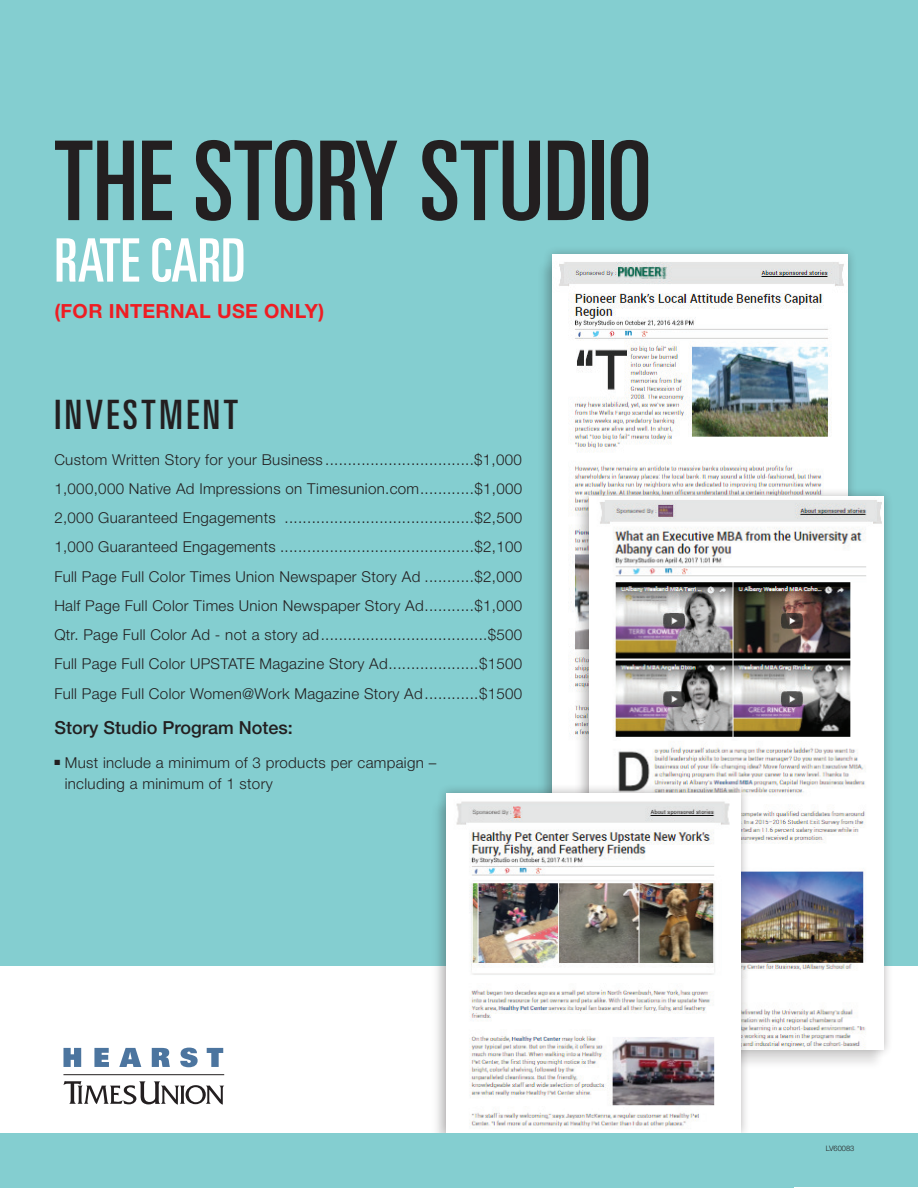
<style>
.page{position:relative;width:918px;height:1188px;background:#fff}
.page>*{position:absolute;margin:0;border:0;box-sizing:border-box;transform-origin:0 0}
.t1{font:ultra-condensed 110.1px "Univers LT Std";color:#231f20}
.t2{font:ultra-condensed 60px "Univers LT Std";color:#fff}
.t3{font:ultra-condensed 40.5px "Univers LT Std";letter-spacing:.09em;color:#231f20}
.t4{font:700 19.5px "Helvetica Neue LT Std";letter-spacing:.02em;color:#ee1d23}
.t5{font:500 18px "Helvetica Neue LT Std";color:#231f20}
.t6{font:300 15px/29.2px "Helvetica Neue LT Std";letter-spacing:.02em;color:#231f20;text-align:justify}
.t7{font:300 7.5px "Helvetica Neue LT Std";color:#231f20}
</style>
<div class="page">
<div style="left:0;top:0;width:918px;height:1186px;background:#84ced0"></div>
<div style="left:543px;top:245px;width:314px;height:571px;background:#231f20;opacity:.33"></div>
<img style="left:553px;top:255px;width:294px;height:529px">
<div style="left:0;top:966px;width:918px;height:166px;background:#fff"></div>
<svg style="left:63px;top:1048px;width:18px;height:19px"></svg>
<svg style="left:94px;top:1048px;width:15px;height:19px"></svg>
<svg style="left:119px;top:1048px;width:22px;height:19px"></svg>
<svg style="left:152px;top:1048px;width:18px;height:19px"></svg>
<svg style="left:180px;top:1048px;width:18px;height:19px"></svg>
<svg style="left:207px;top:1048px;width:16px;height:19px"></svg>
<svg style="left:63px;top:1081px;width:161px;height:24px"></svg>
<hr style="left:63px;top:1074px;width:161px;height:1px;background:#231f20">
<div style="left:579px;top:487px;width:314px;height:571px;background:#231f20;opacity:.33"></div>
<img style="left:589px;top:497px;width:295px;height:552px">
<div style="left:436px;top:784px;width:314px;height:358px;background:#231f20;opacity:.33"></div>
<img style="left:446px;top:793px;width:295px;height:339px">
<div style="left:0;top:1133px;width:793px;height:55px;background:#84ced0"></div>
<h1 class="t1" style="left:54px;top:118px;width:599px">THE STORY STUDIO</h1>
<h2 class="t2" style="left:54px;top:226px;width:193px">RATE CARD</h2>
<h3 class="t4" style="left:54px;top:299px;width:271px">(FOR INTERNAL USE ONLY)</h3>
<h3 class="t3" style="left:54px;top:391px;width:185px">INVESTMENT</h3>
<p class="t6" style="left:54px;top:444px;width:469px">Custom Written Story for your Business .................................$1,000<br>1,000,000 Native Ad Impressions on Timesunion.com............$1,000<br>2,000 Guaranteed Engagements ..........................................$2,500<br>1,000 Guaranteed Engagements ...........................................$2,100<br>Full Page Full Color Times Union Newspaper Story Ad ...........$2,000<br>Half Page Full Color Times Union Newspaper Story Ad...........$1,000<br>Qtr. Page Full Color Ad - not a story ad.....................................$500<br>Full Page Full Color UPSTATE Magazine Story Ad....................$1500<br>Full Page Full Color Women@Work Magazine Story Ad............$1500</p>
<p class="t5" style="left:54px;top:717px;width:240px">Story Studio Program Notes:</p>
<p class="t6" style="left:65px;top:752px;width:373px;line-height:21px;text-indent:-10px">■ Must include a minimum of 3 products per campaign – including a minimum of 1 story</p>
<p class="t7" style="left:826px;top:1143px;width:30px">LV60083</p>
</div>
